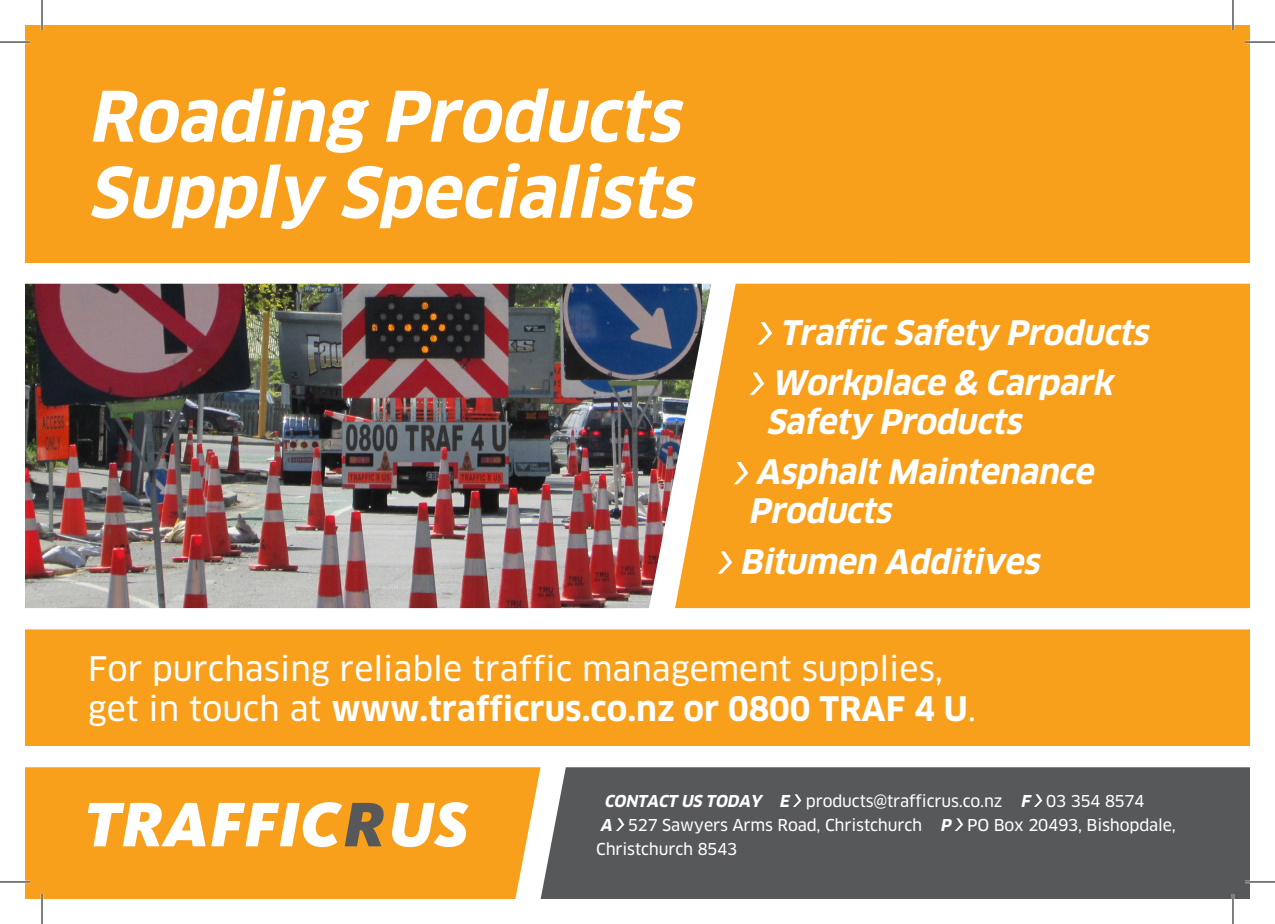
<style>
.page{position:relative;width:1275px;height:924px;background:#fff}
.page>*{position:absolute;margin:0;border:0;box-sizing:border-box;transform-origin:0 0}
.t1{font:italic 700 68px/76px "Clan LF";color:#fff}
.Subheading{font:italic 700 33px/39px "Clan LF";color:#fff}
.t2{font:33px/40px "Clan LF News";color:#fff}
.t3{font:16px/24px "Clan LF News";letter-spacing:-.01em;color:#fff}
.s1{font-family:"Clan LF";font-weight:700}
.s2{font-family:"Clan LF";font-weight:700;font-style:italic}
</style>
<div class="page">
<div style="left:25px;top:25px;width:1225px;height:238px;background:#f89f1c"></div>
<div style="left:25px;top:629px;width:1225px;height:116px;background:#f89f1c"></div>
<div style="left:540px;top:767px;width:710px;height:131px;background:#57585a"></div>
<div style="left:25px;top:767px;width:515px;height:131px;background:#f89f1c"></div>
<svg style="left:392px;top:801px;width:77px;height:45px"></svg>
<svg style="left:88px;top:801px;width:296px;height:45px"></svg>
<div style="left:711px;top:283px;width:539px;height:325px;background:#f89f1c"></div>
<svg style="left:756px;top:322px;width:18px;height:22px"></svg>
<svg style="left:748px;top:372px;width:18px;height:22px"></svg>
<svg style="left:732px;top:462px;width:18px;height:22px"></svg>
<svg style="left:716px;top:551px;width:18px;height:22px"></svg>
<img style="left:25px;top:283px;width:686px;height:325px">
<svg style="left:792px;top:793px;width:10px;height:13px"></svg>
<svg style="left:1033px;top:793px;width:10px;height:13px"></svg>
<svg style="left:615px;top:817px;width:10px;height:13px"></svg>
<svg style="left:954px;top:817px;width:10px;height:13px"></svg>
<hr style="left:0;top:41px;width:30px;height:2px;background:#fff">
<hr style="left:1245px;top:41px;width:30px;height:2px;background:#fff">
<hr style="left:0;top:880px;width:30px;height:2px;background:#fff">
<hr style="left:1245px;top:880px;width:30px;height:2px;background:#fff">
<hr style="left:41px;top:0;width:2px;height:30px;background:#fff">
<hr style="left:41px;top:893px;width:2px;height:30px;background:#fff">
<hr style="left:1231px;top:0;width:3px;height:30px;background:#fff">
<hr style="left:1231px;top:893px;width:3px;height:30px;background:#fff">
<hr style="left:0;top:42px;width:30px;height:1px;background:#000">
<hr style="left:1245px;top:42px;width:30px;height:1px;background:#000">
<hr style="left:0;top:881px;width:30px;height:1px;background:#000">
<hr style="left:1245px;top:881px;width:30px;height:1px;background:#000">
<hr style="left:42px;top:0;width:1px;height:30px;background:#000">
<hr style="left:42px;top:893px;width:1px;height:30px;background:#000">
<hr style="left:1232px;top:0;width:1px;height:30px;background:#000">
<hr style="left:1232px;top:893px;width:1px;height:30px;background:#000">
<p class="t1" style="left:88px;top:79px;width:620px">Roading Products<br>Supply Specialists</p>
<p class="Subheading" style="left:779px;top:313px;width:377px">Traffic Safety Products</p>
<p class="Subheading" style="left:766px;top:363px;width:355px">Workplace &amp; Carpark<br>Safety Products</p>
<p class="Subheading" style="left:748px;top:452px;width:354px">AsphaltMaintenance<br>Products</p>
<p class="Subheading" style="left:739px;top:542px;width:308px">Bitumen Additives</p>
<p class="t2" style="left:88px;top:648px;width:890px">For purchasing reliable traffic management supplies, get in touch at <span class="s1">www.trafficrus.co.nz or 0800 TRAF 4 U</span>.</p>
<p class="t3" style="left:596px;top:788px;width:581px;text-indent:8px"><span class="s2">CONTACT US TODAY E</span> products@trafficrus.co.nz <span class="s2">F</span> 03 354 8574<br><span class="s2">A</span> 527 Sawyers Arms Road, Christchurch <span class="s2">P</span> PO Box 20493, Bishopdale,<br>Christchurch 8543</p>
</div>
